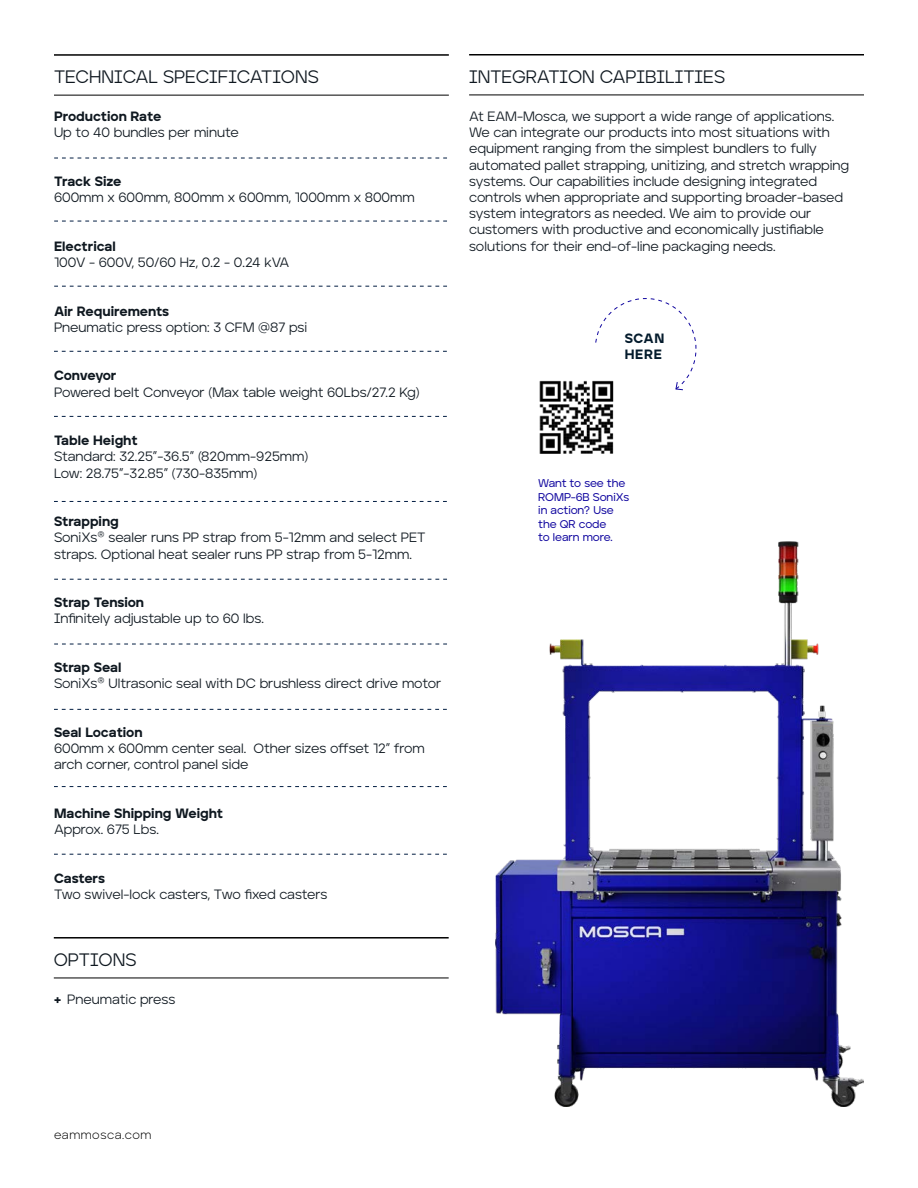
<style>
.page{position:relative;width:918px;height:1188px;background:#fff}
.page>*{position:absolute;margin:0;border:0;box-sizing:border-box;transform-origin:0 0}
.t1{font:18px "Mosca Type";color:#0f1820}
.t2{font:13.5px/16.2px "Mosca Type";color:#0f1820}
.t3{font:900 13.5px "Mosca Type";letter-spacing:-.005em;color:#0f1820}
.t4{font:900 13.5px/16.2px "Mosca Type";letter-spacing:.045em;color:#041b2c}
.t5{font:300 12px "Mosca Type";letter-spacing:.045em;color:#000}
.t6{font:500 11.25px/13.5px "Mosca Type";letter-spacing:-.005em;color:#10069f}
.s1{font-weight:900}
</style>
<div class="page">
<img style="left:496px;top:541px;width:368px;height:566px">
<hr style="left:54px;top:54px;width:395px;height:2px;background:#000">
<hr style="left:54px;top:95px;width:395px;height:1px;background:#000">
<hr style="left:54px;top:937px;width:395px;height:2px;background:#000">
<hr style="left:54px;top:978px;width:395px;height:1px;background:#000">
<img style="left:539px;top:380px;width:75px;height:74px">
<svg style="left:595px;top:298px;width:102px;height:93px"></svg>
<svg style="left:54px;top:158px;width:393px;height:1px"></svg>
<svg style="left:54px;top:221px;width:393px;height:1px"></svg>
<svg style="left:54px;top:286px;width:393px;height:1px"></svg>
<svg style="left:54px;top:351px;width:393px;height:1px"></svg>
<svg style="left:54px;top:416px;width:393px;height:1px"></svg>
<svg style="left:54px;top:501px;width:393px;height:1px"></svg>
<svg style="left:54px;top:579px;width:393px;height:1px"></svg>
<svg style="left:54px;top:644px;width:393px;height:1px"></svg>
<svg style="left:54px;top:709px;width:393px;height:1px"></svg>
<svg style="left:54px;top:786px;width:393px;height:1px"></svg>
<svg style="left:54px;top:854px;width:393px;height:1px"></svg>
<hr style="left:469px;top:54px;width:395px;height:2px;background:#000">
<hr style="left:469px;top:95px;width:395px;height:1px;background:#000">
<h1 class="t1" style="left:54px;top:66px;width:266px">TECHNICAL SPECIFICATIONS</h1>
<p class="t3" style="left:54px;top:108px;width:109px">Production Rate</p>
<p class="t2" style="left:54px;top:125px;width:186px">Up to 40 bundles per minute</p>
<p class="t3" style="left:54px;top:173px;width:69px">Track Size</p>
<p class="t2" style="left:54px;top:189px;width:362px">600mm x 600mm, 800mm x 600mm, 1000mm x 800mm</p>
<p class="t3" style="left:54px;top:238px;width:63px">Electrical</p>
<p class="t2" style="left:54px;top:254px;width:237px">100V - 600V, 50/60 Hz, 0.2 - 0.24 kVA</p>
<p class="t3" style="left:54px;top:303px;width:117px">Air Requirements</p>
<p class="t2" style="left:54px;top:319px;width:255px">Pneumatic press option: 3 CFM @87 psi</p>
<p class="t3" style="left:54px;top:367px;width:64px">Conveyor</p>
<p class="t2" style="left:54px;top:384px;width:367px">Powered belt Conveyor (Max table weight 60Lbs/27.2 Kg)</p>
<p class="t3" style="left:54px;top:432px;width:85px">Table Height</p>
<p class="t2" style="left:54px;top:449px;width:256px">Standard: 32.25”-36.5” (820mm-925mm)<br>Low: 28.75”-32.85” (730-835mm)</p>
<p class="t3" style="left:54px;top:513px;width:66px">Strapping</p>
<p class="t2" style="left:54px;top:530px;width:373px">SoniXs® sealer runs PP strap from 5-12mm and select PET straps. Optional heat sealer runs PP strap from 5-12mm.</p>
<p class="t3" style="left:54px;top:594px;width:92px">Strap Tension</p>
<p class="t2" style="left:54px;top:611px;width:212px">Infinitely adjustable up to 60 lbs.</p>
<p class="t3" style="left:54px;top:659px;width:69px">Strap Seal</p>
<p class="t2" style="left:54px;top:675px;width:389px">SoniXs® Ultrasonic seal with DC brushless direct drive motor</p>
<p class="t3" style="left:54px;top:724px;width:90px">Seal Location</p>
<p class="t2" style="left:54px;top:740px;width:372px">600mm x 600mm center seal. Other sizes offset 12” from arch corner, control panel side</p>
<p class="t3" style="left:54px;top:805px;width:171px">Machine Shipping Weight</p>
<p class="t2" style="left:54px;top:821px;width:106px">Approx. 675 Lbs.</p>
<p class="t3" style="left:54px;top:870px;width:53px">Casters</p>
<p class="t2" style="left:54px;top:886px;width:275px">Two swivel-lock casters, Two fixed casters</p>
<h1 class="t1" style="left:54px;top:949px;width:84px">OPTIONS</h1>
<p class="t2" style="left:54px;top:991px;width:123px"><span class="s1">+</span> Pneumatic press</p>
<h1 class="t1" style="left:469px;top:66px;width:258px">INTEGRATION CAPIBILITIES</h1>
<p class="t2" style="left:469px;top:108px;width:382px">At EAM-Mosca, we support a wide range of applications.<br>We can integrate our products into most situations with equipment ranging from the simplest bundlers to fully automated pallet strapping, unitizing, and stretch wrapping systems. Our capabilities include designing integrated controls when appropriate and supporting broader-based system integrators as needed. We aim to provide our customers with productive and economically justifiable solutions for their end-of-line packaging needs.</p>
<p class="t4" style="left:625px;top:330px;width:41px">SCAN<br>HERE</p>
<p class="t6" style="left:538px;top:476px;width:92px">Want to see the<br>ROMP-6B SoniXs in action? Use the QR code<br>to learn more.</p>
<p class="t5" style="left:54px;top:1128px;width:99px">eammosca.com</p>
</div>
